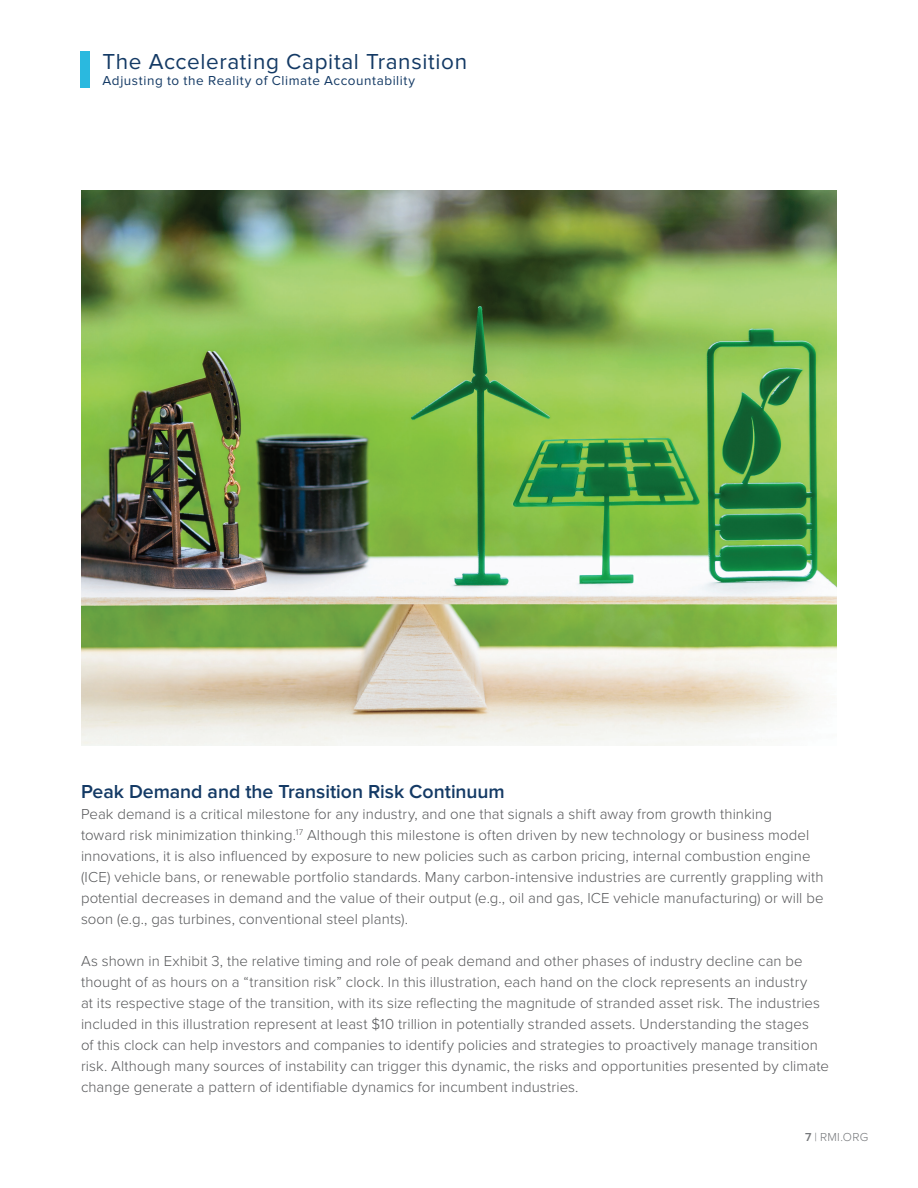
<style>
.page{position:relative;width:918px;height:1188px;background:#fff}
.page>*{position:absolute;margin:0;border:0;box-sizing:border-box;transform-origin:0 0}
.t1{font:22.5px "Proxima Nova";letter-spacing:.03em;color:#143a65}
.t2{font:600 19.5px "Proxima Nova";letter-spacing:-.005em;color:#143a65}
.t3{font:300 15px/21px "Proxima Nova";letter-spacing:.005em;color:#57585a}
.t4{font:13.5px "Proxima Nova";letter-spacing:.04em;color:#143a65}
.t5{font:300 12px "Proxima Nova";letter-spacing:.025em;color:#76787b}
.s1{font-weight:600}
</style>
<div class="page">
<div style="left:81px;top:51px;width:9px;height:36px;background:#2ab9df"></div>
<img style="left:81px;top:190px;width:756px;height:555px">
<h1 class="t1" style="left:103px;top:49px;width:366px">The Accelerating Capital Transition</h1>
<p class="t4" style="left:103px;top:73px;width:314px">Adjusting to the Reality of Climate Accountability</p>
<h2 class="t2" style="left:81px;top:780px;width:425px">Peak Demand and the Transition Risk Continuum</h2>
<p class="t3" style="left:81px;top:803px;width:744px">Peak demand is a critical milestone for any industry, and one that signals a shift away from growth thinking<br>toward risk minimization thinking.<sup>17</sup> Although this milestone is often driven by new technology or business model innovations, it is also influenced by exposure to new policies such as carbon pricing, internal combustion engine (ICE) vehicle bans, or renewable portfolio standards. Many carbon-intensive industries are currently grappling with potential decreases in demand and the value of their output (e.g., oil and gas, ICE vehicle manufacturing) or will be soon (e.g., gas turbines, conventional steel plants).</p>
<p class="t3" style="left:81px;top:950px;width:749px">As shown in Exhibit 3, the relative timing and role of peak demand and other phases of industry decline can be thought of as hours on a “transition risk” clock. In this illustration, each hand on the clock represents an industry<br>at its respective stage of the transition, with its size reflecting the magnitude of stranded asset risk. The industries included in this illustration represent at least $10 trillion in potentially stranded assets. Understanding the stages<br>of this clock can help investors and companies to identify policies and strategies to proactively manage transition risk. Although many sources of instability can trigger this dynamic, the risks and opportunities presented by climate change generate a pattern of identifiable dynamics for incumbent industries.</p>
<p class="t5" style="left:805px;top:1128px;width:65px"><span class="s1">7</span> | RMI.ORG</p>
</div>
